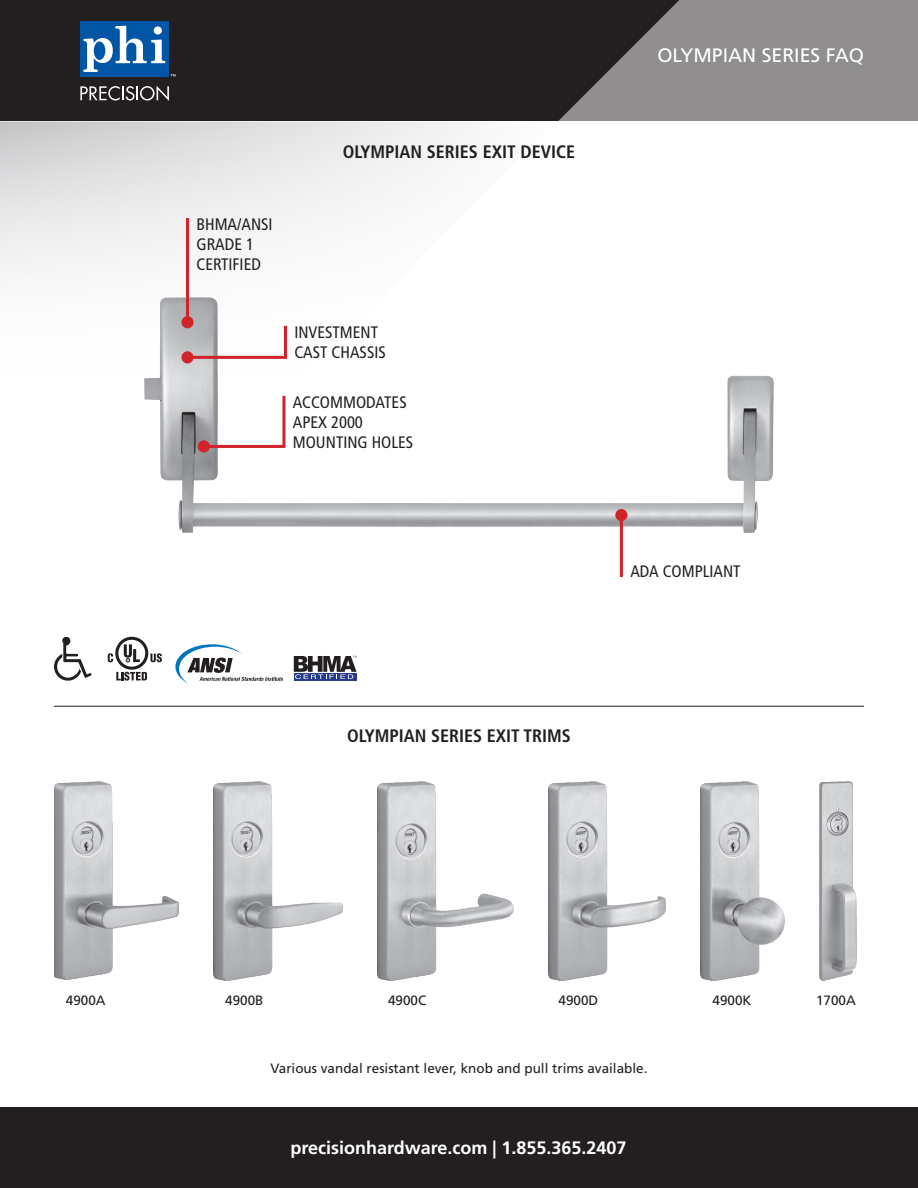
<style>
.page{position:relative;width:918px;height:1188px;background:#fff}
.page>*{position:absolute;margin:0;border:0;box-sizing:border-box;transform-origin:0 0}
.t1{font:19.5px "Frutiger LT Std";color:#fff}
.t2{font:700 condensed 18px "Frutiger LT Std";color:#231f20}
.t3{font:700 18px "Frutiger LT Std";color:#fff}
.t4{font:condensed 16.65px/20px "Frutiger LT Std";color:#231f20}
.Answer{font:13.5px "Frutiger LT Std";color:#231f20}
</style>
<div class="page">
<svg style="left:0;top:122px;width:556px;height:702px"></svg>
<div style="left:0;top:0;width:918px;height:122px;background:#231f20"></div>
<div style="left:0;top:1107px;width:918px;height:81px;background:#231f20"></div>
<svg style="left:558px;top:0;width:360px;height:122px;fill:#908e8f"></svg>
<svg style="left:108px;top:637px;width:54px;height:44px"></svg>
<div style="left:294px;top:673px;width:63px;height:8px;background:#263b8c"></div>
<svg style="left:294px;top:656px;width:63px;height:23px"></svg>
<svg style="left:54px;top:636px;width:38px;height:45px"></svg>
<svg style="left:175px;top:644px;width:108px;height:40px"></svg>
<hr style="left:54px;top:706px;width:810px;height:1px;background:#231f20">
<div style="left:80px;top:21px;width:89px;height:55px;background:#0155a5"></div>
<svg style="left:83px;top:26px;width:93px;height:50px"></svg>
<svg style="left:80px;top:86px;width:89px;height:15px"></svg>
<img style="left:144px;top:297px;width:630px;height:236px">
<svg style="left:184px;top:323px;width:104px;height:37px"></svg>
<div style="left:181px;top:351px;width:13px;height:12px;background:#d1232a;border-radius:50%"></div>
<hr style="left:186px;top:218px;width:3px;height:104px;background:#d1232a">
<div style="left:181px;top:316px;width:13px;height:12px;background:#d1232a;border-radius:50%"></div>
<hr style="left:620px;top:515px;width:3px;height:62px;background:#d1232a">
<div style="left:615px;top:509px;width:12px;height:12px;background:#d1232a;border-radius:50%"></div>
<svg style="left:201px;top:393px;width:86px;height:56px"></svg>
<div style="left:198px;top:440px;width:12px;height:13px;background:#d1232a;border-radius:50%"></div>
<img style="left:54px;top:781px;width:124px;height:199px">
<img style="left:213px;top:782px;width:129px;height:198px">
<img style="left:377px;top:781px;width:136px;height:199px">
<img style="left:549px;top:782px;width:116px;height:198px">
<img style="left:701px;top:781px;width:84px;height:199px">
<img style="left:820px;top:781px;width:37px;height:199px">
<p class="t2" style="left:343px;top:141px;width:234px">OLYMPIAN SERIES EXIT DEVICE</p>
<p class="t4" style="left:197px;top:215px;width:78px">BHMA/ANSI<br>GRADE 1<br>CERTIFIED</p>
<p class="t4" style="left:294px;top:323px;width:85px">INVESTMENT</p>
<p class="t4" style="left:294px;top:343px;width:93px">CAST CHASSIS</p>
<p class="t4" style="left:293px;top:393px;width:115px">ACCOMMODATES</p>
<p class="t4" style="left:293px;top:413px;width:72px">APEX 2000</p>
<p class="t4" style="left:293px;top:433px;width:122px">MOUNTING HOLES</p>
<p class="t1" style="left:657px;top:44px;width:208px">OLYMPIAN SERIES FAQ</p>
<p class="t4" style="left:630px;top:561px;width:112px">ADA COMPLIANT</p>
<p class="t2" style="left:347px;top:725px;width:225px">OLYMPIAN SERIES EXIT TRIMS</p>
<p class="Answer" style="left:66px;top:992px;width:41px">4900A</p>
<p class="Answer" style="left:225px;top:992px;width:40px">4900B</p>
<p class="Answer" style="left:388px;top:992px;width:40px">4900C</p>
<p class="Answer" style="left:559px;top:992px;width:41px">4900D</p>
<p class="Answer" style="left:713px;top:992px;width:41px">4900K</p>
<p class="Answer" style="left:816px;top:992px;width:41px">1700A</p>
<p class="Answer" style="left:271px;top:1061px;width:378px">Various vandal resistant lever, knob and pull trims available.</p>
<p class="t3" style="left:290px;top:1137px;width:338px">precisionhardware.com | 1.855.365.2407</p>
</div>
